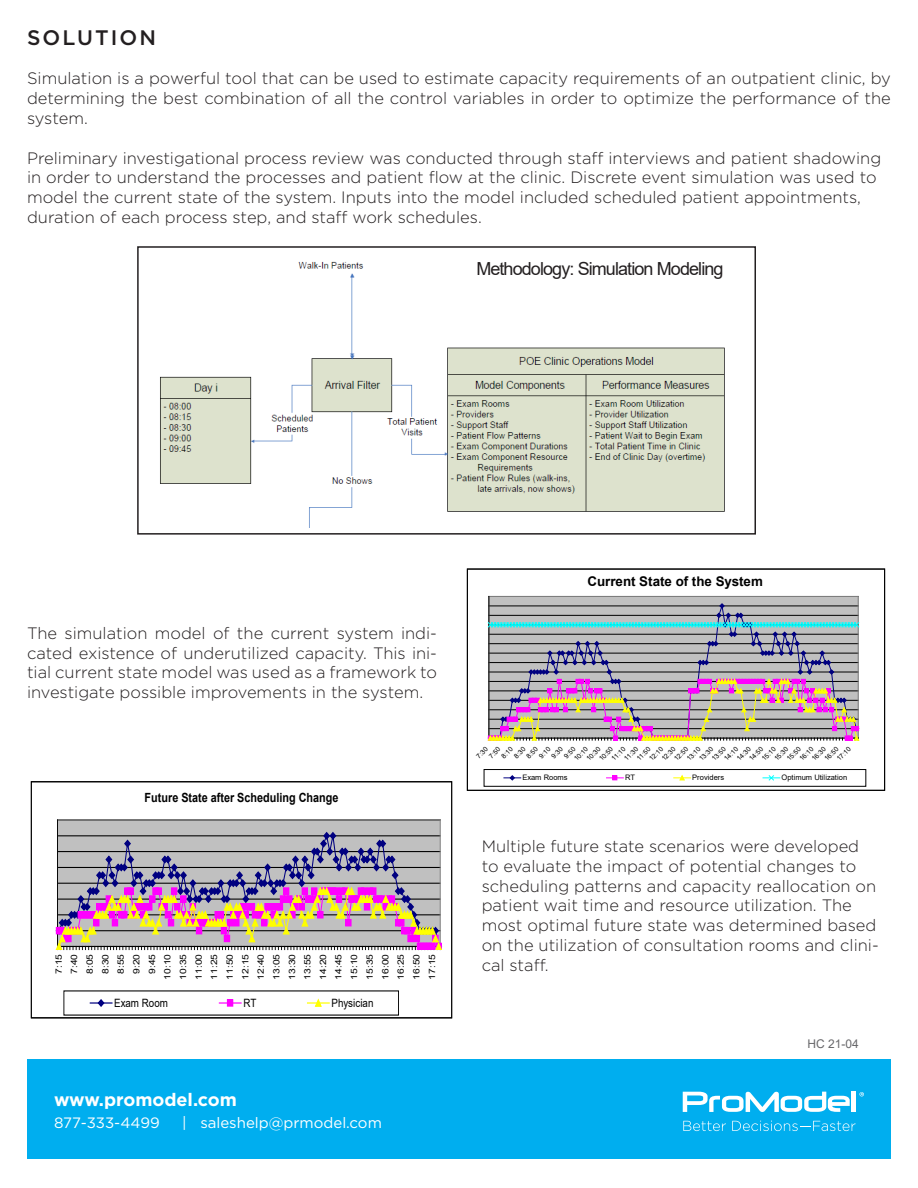
<style>
.page{position:relative;width:918px;height:1188px;background:#fff}
.page>*{position:absolute;margin:0;border:0;box-sizing:border-box;transform-origin:0 0}
.t1{font:500 21px "Gotham";letter-spacing:.1em;color:#231f20}
.t2{font:18px "Arial";letter-spacing:-.05em;color:#231f20}
.t3{font:700 18px "Gotham";color:#fff}
.t4{font:300 16.5px/19.8px "Gotham";color:#231f20;text-align:justify}
.t5{font:15px "Gotham";color:#fff}
.t6{font:700 13.35px "Arial";color:#000}
.t7{font:700 12.75px "Arial";letter-spacing:.005em;color:#000;scale:.85 1}
.t8{font:12px "Arial";color:#67676a}
.t9{font:11.4px "Arial";letter-spacing:.005em;color:#000;scale:.85 1}
.t10{font:8.7px/15.6px "Arial";letter-spacing:-.005em;color:#000;text-align:right;scale:1.17 1}
.t11{font:7.5px "Arial";letter-spacing:.005em;color:#000}
.t12{font:6.75px "Arial";color:#000}
</style>
<div class="page">
<div style="left:27px;top:1059px;width:864px;height:100px;background:#00aeef"></div>
<svg style="left:682px;top:1092px;width:168px;height:20px"></svg>
<div style="left:851px;top:1092px;width:5px;height:20px;background:#fff"></div>
<svg style="left:683px;top:1121px;width:173px;height:11px"></svg>
<svg style="left:859px;top:1092px;width:5px;height:5px"></svg>
<div style="left:489px;top:596px;width:369px;height:142px;background:#c0c0c0"></div>
<hr style="left:489px;top:596px;width:369px;height:1px;background:#808080">
<hr style="left:858px;top:596px;width:1px;height:142px;background:#808080">
<hr style="left:488px;top:596px;width:1px;height:142px;background:#808080">
<hr style="left:489px;top:596px;width:1px;height:142px;background:#000">
<svg style="left:487px;top:603px;width:373px;height:137px"></svg>
<svg style="left:504px;top:775px;width:17px;height:6px"></svg>
<svg style="left:607px;top:775px;width:16px;height:5px"></svg>
<svg style="left:674px;top:775px;width:17px;height:6px"></svg>
<svg style="left:763px;top:775px;width:17px;height:6px"></svg>
<div style="left:467px;top:569px;width:418px;height:221px;border:1px solid #000"></div>
<img style="left:160px;top:261px;width:565px;height:266px">
<div style="left:137px;top:246px;width:619px;height:289px;border:2px solid #231f20"></div>
<div style="left:58px;top:820px;width:382px;height:126px;background:#c0c0c0"></div>
<hr style="left:58px;top:819px;width:382px;height:2px;background:#808080">
<hr style="left:440px;top:820px;width:1px;height:126px;background:#808080">
<hr style="left:57px;top:820px;width:1px;height:126px;background:#000">
<svg style="left:55px;top:831px;width:387px;height:119px"></svg>
<hr style="left:90px;top:1002px;width:22px;height:2px;background:#000080">
<svg style="left:97px;top:999px;width:8px;height:8px"></svg>
<hr style="left:219px;top:1002px;width:22px;height:2px;background:#f0f">
<div style="left:227px;top:999px;width:6px;height:8px;border:1px solid #f0f"></div>
<hr style="left:307px;top:1002px;width:22px;height:2px;background:#ff0">
<svg style="left:314px;top:998px;width:9px;height:9px"></svg>
<div style="left:31px;top:782px;width:421px;height:236px;border:1px solid #000"></div>
<p class="t1" style="left:27px;top:25px;width:131px">SOLUTION</p>
<p class="t4" style="left:27px;top:68px;width:865px">Simulation is a powerful tool that can be used to estimate capacity requirements of an outpatient clinic, by determining the best combination of all the control variables in order to optimize the performance of the system.</p>
<p class="t4" style="left:27px;top:148px;width:856px;text-align:left">Preliminary investigational process review was conducted through staff interviews and patient shadowing in order to understand the processes and patient flow at the clinic. Discrete event simulation was used to model the current state of the system. Inputs into the model included scheduled patient appointments, duration of each process step, and staff work schedules.</p>
<p class="t2" style="left:476px;top:256px;width:249px">Methodology: Simulation Modeling</p>
<p class="t4" style="left:27px;top:623px;width:412px">The simulation model of the current system indi&shy;cated existence of underutilized capacity. This ini&shy;tial current state model was used as a framework to investigate possible improvements in the system.</p>
<p class="t7" style="left:145px;top:788px;width:230px">Future State after Scheduling Change</p>
<p class="t10" style="left:51px;top:980px;width:23px;rotate:-90deg">7:15<br>7:40<br>8:05<br>8:30<br>8:55<br>9:20<br>9:45<br>10:10<br>10:35<br>11:00<br>11:25<br>11:50<br>12:15<br>12:40<br>13:05<br>13:30<br>13:55<br>14:20<br>14:45<br>15:10<br>15:35<br>16:00<br>16:25<br>16:50<br>17:15</p>
<p class="t9" style="left:114px;top:995px;width:65px">Exam Room</p>
<p class="t9" style="left:243px;top:995px;width:17px">RT</p>
<p class="t9" style="left:331px;top:995px;width:51px">Physician</p>
<p class="t3" style="left:53px;top:1091px;width:184px">www.promodel.com</p>
<p class="t5" style="left:53px;top:1116px;width:131px">1-800-000-0000</p>
<p class="t5" style="left:205px;top:1116px;width:6px">|</p>
<p class="t5" style="left:232px;top:1116px;width:164px">email@promodel.com</p>
<p class="t5" style="left:54px;top:1114px;width:107px">877-333-4499</p>
<p class="t5" style="left:182px;top:1114px;width:201px">| saleshelp@prmodel.com</p>
<p class="t6" style="left:587px;top:572px;width:177px">Current State of the System</p>
<p class="t12" style="left:572px;top:756px;width:18px;rotate:-45deg">10:10</p>
<p class="t12" style="left:584px;top:756px;width:18px;rotate:-45deg">10:30</p>
<p class="t12" style="left:597px;top:756px;width:18px;rotate:-45deg">10:50</p>
<p class="t12" style="left:609px;top:756px;width:18px;rotate:-45deg">11:10</p>
<p class="t12" style="left:622px;top:756px;width:18px;rotate:-45deg">11:30</p>
<p class="t12" style="left:634px;top:756px;width:18px;rotate:-45deg">11:50</p>
<p class="t12" style="left:647px;top:756px;width:18px;rotate:-45deg">12:10</p>
<p class="t12" style="left:659px;top:756px;width:18px;rotate:-45deg">12:30</p>
<p class="t12" style="left:672px;top:756px;width:18px;rotate:-45deg">12:50</p>
<p class="t12" style="left:684px;top:756px;width:18px;rotate:-45deg">13:10</p>
<p class="t12" style="left:697px;top:756px;width:18px;rotate:-45deg">13:30</p>
<p class="t12" style="left:710px;top:756px;width:18px;rotate:-45deg">13:50</p>
<p class="t12" style="left:722px;top:756px;width:18px;rotate:-45deg">14:10</p>
<p class="t12" style="left:735px;top:756px;width:18px;rotate:-45deg">14:30</p>
<p class="t12" style="left:747px;top:756px;width:18px;rotate:-45deg">14:50</p>
<p class="t12" style="left:772px;top:756px;width:18px;rotate:-45deg">15:30</p>
<p class="t12" style="left:785px;top:756px;width:18px;rotate:-45deg">15:50</p>
<p class="t12" style="left:797px;top:756px;width:18px;rotate:-45deg">16:10</p>
<p class="t12" style="left:822px;top:756px;width:18px;rotate:-45deg">16:50</p>
<p class="t12" style="left:835px;top:756px;width:18px;rotate:-45deg">17:10</p>
<p class="t12" style="left:760px;top:756px;width:18px;rotate:-45deg">15:10</p>
<p class="t12" style="left:810px;top:756px;width:18px;rotate:-45deg">16:30</p>
<p class="t12" style="left:474px;top:754px;width:15px;rotate:-45deg">7:30</p>
<p class="t12" style="left:487px;top:754px;width:15px;rotate:-45deg">7:50</p>
<p class="t12" style="left:499px;top:754px;width:15px;rotate:-45deg">8:10</p>
<p class="t12" style="left:512px;top:754px;width:15px;rotate:-45deg">8:30</p>
<p class="t12" style="left:524px;top:754px;width:15px;rotate:-45deg">8:50</p>
<p class="t12" style="left:537px;top:754px;width:15px;rotate:-45deg">9:10</p>
<p class="t12" style="left:549px;top:754px;width:15px;rotate:-45deg">9:30</p>
<p class="t12" style="left:562px;top:754px;width:15px;rotate:-45deg">9:50</p>
<p class="t11" style="left:522px;top:773px;width:47px">Exam Rooms</p>
<p class="t11" style="left:625px;top:773px;width:12px">RT</p>
<p class="t11" style="left:692px;top:773px;width:33px">Providers</p>
<p class="t11" style="left:782px;top:773px;width:67px">Optimum Utilization</p>
<p class="t4" style="left:482px;top:836px;width:399px;text-align:left">Multiple future state scenarios were developed to evaluate the impact of potential changes to scheduling patterns and capacity reallocation on patient wait time and resource utilization. The most optimal future state was determined based on the utilization of consultation rooms and clini&shy;cal staff.</p>
<p class="t8" style="left:807px;top:1035px;width:53px">HC 21-04</p>
</div>
